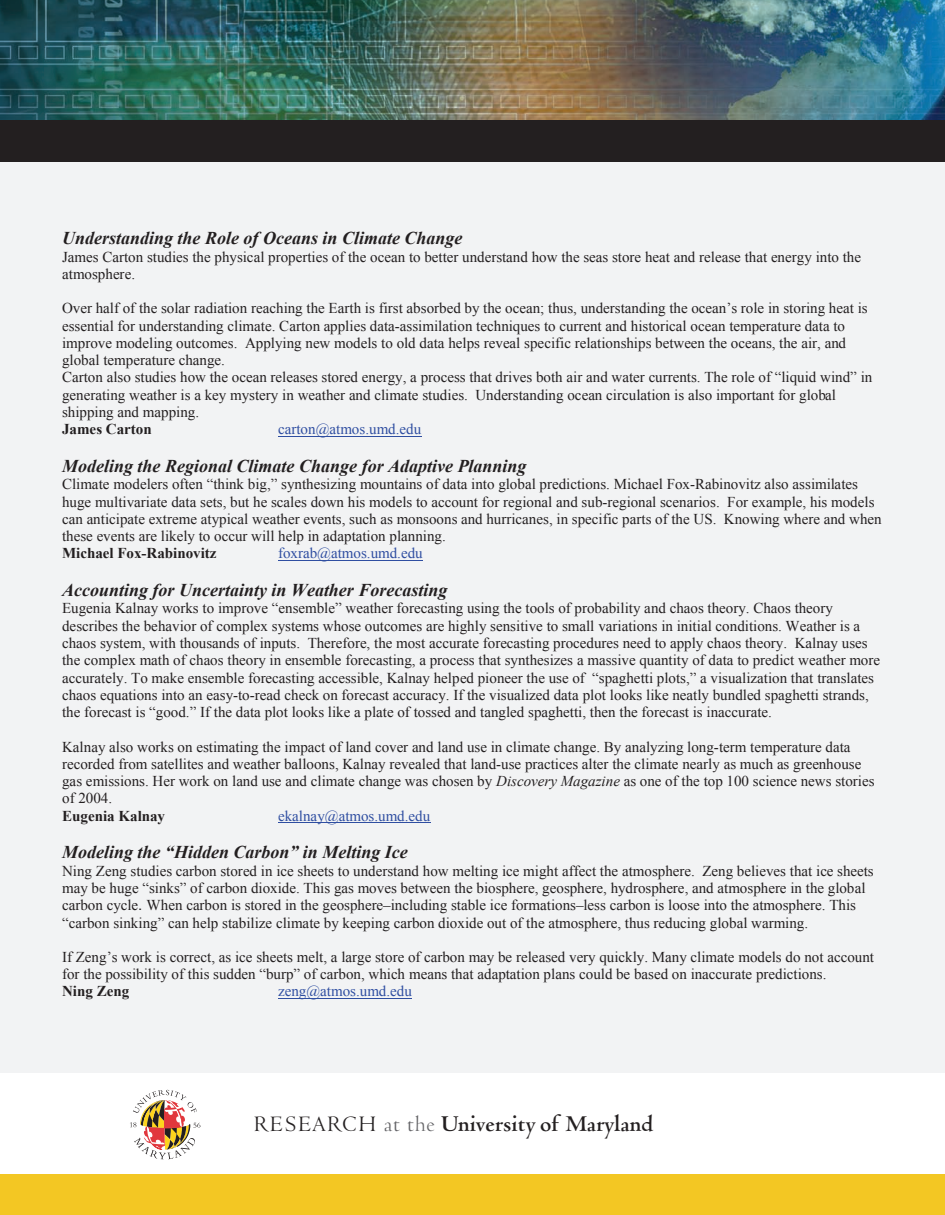
<style>
.page{position:relative;width:945px;height:1215px;background:#fff}
.page>*{position:absolute;margin:0;border:0;box-sizing:border-box;transform-origin:0 0}
.t1{font:700 23.85px "Venetian 301 BT";color:#231f20}
.t2{font:italic 700 18px "Times New Roman";color:#231f20}
.t3{font:15px/17.2px "Times New Roman";color:#231f20}
.t4{font:15px "Times New Roman";color:#2f4ea1}
.t5{font:700 15px "Times New Roman";color:#231f20}
.s1{font-style:italic}
.s2{font-family:"Arial"}
.s3{font-weight:400}
.s4{font-weight:400;color:#636366}
</style>
<div class="page">
<img style="left:0;top:0;width:945px;height:120px">
<div style="left:0;top:150px;width:945px;height:922px;background:#f2f3f4"></div>
<div style="left:1px;top:121px;width:943px;height:40px;background:#231f20"></div>
<div style="left:0;top:120px;width:945px;height:42px;border:2px solid #231f20"></div>
<div style="left:0;top:1174px;width:945px;height:41px;background:#f3c723"></div>
<svg style="left:130px;top:1090px;width:70px;height:69px"></svg>
<hr style="left:278px;top:436px;width:143px;height:1px;background:#2f4ea1">
<hr style="left:278px;top:560px;width:145px;height:1px;background:#2f4ea1">
<hr style="left:278px;top:822px;width:152px;height:1px;background:#2f4ea1">
<hr style="left:278px;top:998px;width:134px;height:1px;background:#2f4ea1">
<p class="t2" style="left:62px;top:225px;width:402px">Understanding the Role of Oceans in Climate Change</p>
<p class="t3" style="left:62px;top:248px;width:801px">James Carton studies the physical properties of the ocean to better understand how the seas store heat and release that energy into the atmosphere.</p>
<p class="t3" style="left:62px;top:300px;width:812px">Over half of the solar radiation reaching the Earth is first absorbed by the ocean; thus, understanding the ocean’s role in storing heat is essential for understanding climate. Carton applies data-assimilation techniques to current and historical ocean temperature data to improve modeling outcomes. Applying new models to old data helps reveal specific relationships between the oceans, the air, and global temperature change.<br>Carton also studies how the ocean releases stored energy, a process that drives both air and water currents. The role of “liquid wind” in generating weather is a key mystery in weather and climate studies. Understanding ocean circulation is also important for global shipping and mapping.</p>
<p class="t5" style="left:62px;top:419px;width:91px">James Carton</p>
<p class="t4" style="left:278px;top:419px;width:145px">carton@atmos.umd.edu</p>
<p class="t2" style="left:62px;top:453px;width:466px">Modeling the Regional Climate Change for Adaptive Planning</p>
<p class="t3" style="left:62px;top:475px;width:821px">Climate modelers often “think big,” synthesizing mountains of data into global predictions. Michael Fox-Rabinovitz also assimilates huge multivariate data sets, but he scales down his models to account for regional and sub-regional scenarios. For example, his models can anticipate extreme atypical weather events, such as monsoons and hurricanes, in specific parts of the US. Knowing where and when these events are likely to occur will help in adaptation planning.</p>
<p class="t5" style="left:62px;top:543px;width:156px">Michael Fox-Rabinovitz</p>
<p class="t4" style="left:278px;top:543px;width:146px">foxrab@atmos.umd.edu</p>
<p class="t2" style="left:62px;top:577px;width:387px">Accounting for Uncertainty in Weather Forecasting</p>
<p class="t3" style="left:62px;top:600px;width:820px">Eugenia Kalnay works to improve “ensemble” weather forecasting using the tools of probability and chaos theory. Chaos theory describes the behavior of complex systems whose outcomes are highly sensitive to small variations in initial conditions. Weather is a chaos system, with thousands of inputs. Therefore, the most accurate forecasting procedures need to apply chaos theory. Kalnay uses the complex math of chaos theory in ensemble forecasting, a process that synthesizes a massive quantity of data to predict weather more accurately. To make ensemble forecasting accessible, Kalnay helped pioneer the use of “spaghetti plots,” a visualization that translates chaos equations into an easy-to-read check on forecast accuracy. If the visualized data plot looks like neatly bundled spaghetti strands, the forecast is “good.” If the data plot looks like a plate of tossed and tangled spaghetti, then the forecast is inaccurate.</p>
<p class="t3" style="left:62px;top:738px;width:814px">Kalnay also works on estimating the impact of land cover and land use in climate change. By analyzing long-term temperature data recorded from satellites and weather balloons, Kalnay revealed that land-use practices alter the climate nearly as much as greenhouse gas emissions. Her work on land use and climate change was chosen by <span class="s1">Discovery Magazine</span> as one of the top 100 science news stories of 2004.</p>
<p class="t5" style="left:62px;top:805px;width:105px">Eugenia Kalnay</p>
<p class="t4" style="left:278px;top:805px;width:154px">ekalnay@atmos.umd.edu</p>
<p class="t2" style="left:62px;top:839px;width:347px">Modeling the “Hidden Carbon” in Melting Ice</p>
<p class="t3" style="left:62px;top:862px;width:813px">Ning Zeng studies carbon stored in ice sheets to understand how melting ice might affect the atmosphere. Zeng believes that ice sheets may be huge “sinks” of carbon dioxide. This gas moves between the biosphere, geosphere, hydrosphere, and atmosphere in the global carbon cycle<span class="s2">.</span> When carbon is stored in the geosphere–including stable ice formations–less carbon is loose into the atmosphere. This “carbon sinking” can help stabilize climate by keeping carbon dioxide out of the atmosphere, thus reducing global warming.</p>
<p class="t3" style="left:62px;top:948px;width:814px">If Zeng’s work is correct, as ice sheets melt, a large store of carbon may be released very quickly. Many climate models do not account for the possibility of this sudden “burp” of carbon, which means that adaptation plans could be based on inaccurate predictions.</p>
<p class="t5" style="left:62px;top:981px;width:69px">Ning Zeng</p>
<p class="t4" style="left:278px;top:981px;width:135px">zeng@atmos.umd.edu</p>
<h1 class="t1" style="left:253px;top:1109px;width:402px"><span class="s3">RESEARCH</span> <span class="s4">AT THE</span> University of Maryland</h1>
</div>
